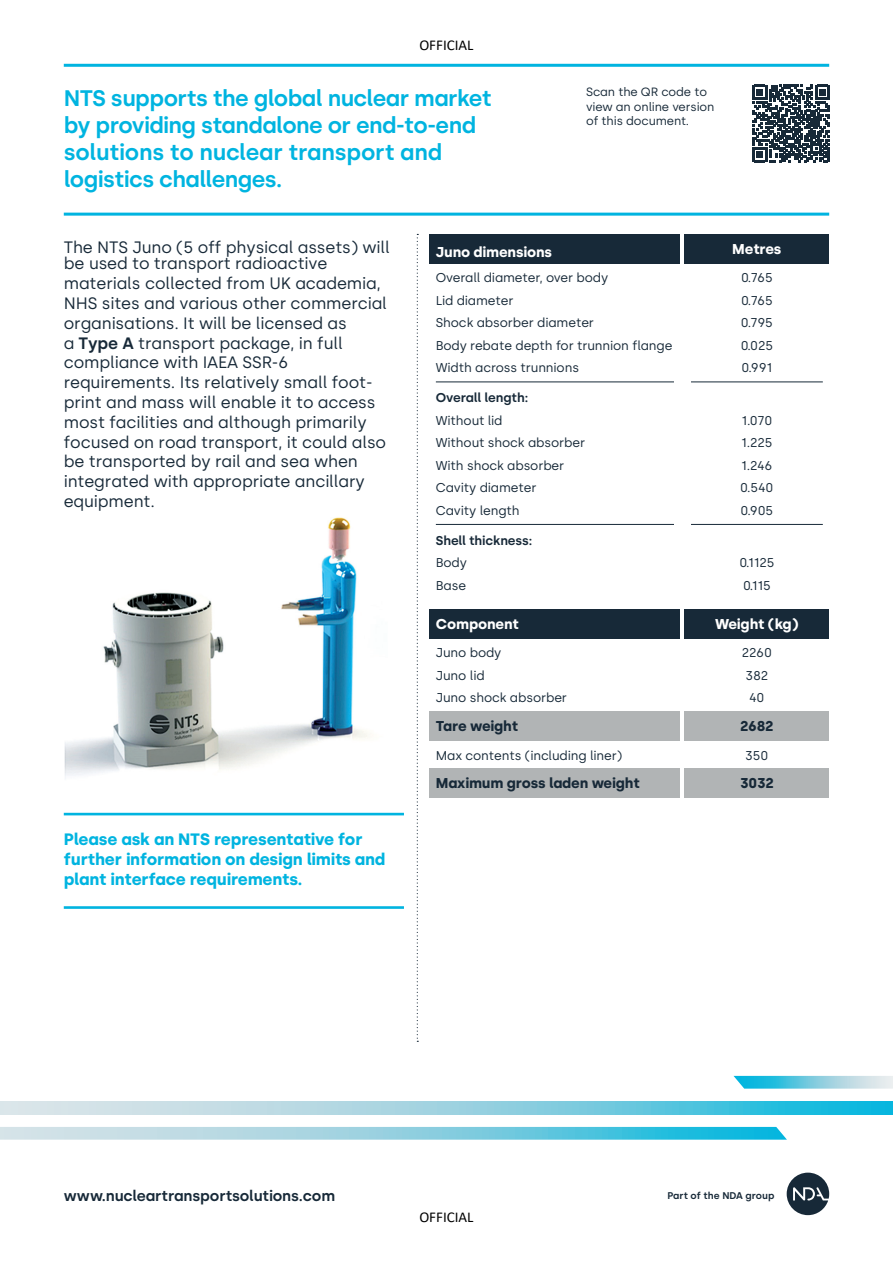
<style>
.page{position:relative;width:893px;height:1263px;background:#fff}
.page>*{position:absolute;margin:0;border:0;box-sizing:border-box;transform-origin:0 0}
.t1{font:600 22.5px/27px "Silka";letter-spacing:-.025em;color:#00b4e0}
.t2{font:16.5px/19.8px "Silka";letter-spacing:-.01em;color:#172938}
.t3{font:700 16.5px/19.8px "Silka";letter-spacing:-.01em;color:#00b4e0}
.t4{font:600 15px "Silka";letter-spacing:-.01em;color:#172938}
.t5{font:15px "Calibri";color:#000}
.t6{font:700 14.25px "Silka";letter-spacing:-.01em;color:#172938}
.t7{font:700 14.25px "Silka";letter-spacing:-.01em;color:#fff}
.t8{font:12.75px/22.5px "Silka";letter-spacing:-.01em;color:#172938}
.t9{font:600 12.75px "Silka";letter-spacing:-.01em;color:#172938}
.t10{font:12px/14.4px "Silka";letter-spacing:-.01em;color:#172938}
.t11{font:600 9.75px "Silka";color:#172938}
.s1{font-weight:600}
</style>
<div class="page">
<img style="left:65px;top:517px;width:303px;height:262px">
<hr style="left:64px;top:813px;width:340px;height:2px;background:#00b4e0">
<hr style="left:64px;top:906px;width:340px;height:3px;background:#00b4e0">
<svg style="left:752px;top:85px;width:78px;height:77px"></svg>
<hr style="left:436px;top:382px;width:238px;height:1px;background:#172938">
<hr style="left:436px;top:524px;width:238px;height:1px;background:#172938">
<div style="left:429px;top:234px;width:251px;height:30px;background:#172938"></div>
<div style="left:429px;top:609px;width:251px;height:30px;background:#172938"></div>
<div style="left:685px;top:234px;width:144px;height:30px;background:#172938"></div>
<div style="left:685px;top:609px;width:144px;height:30px;background:#172938"></div>
<hr style="left:691px;top:382px;width:132px;height:1px;background:#172938">
<hr style="left:691px;top:524px;width:132px;height:1px;background:#172938">
<div style="left:429px;top:711px;width:251px;height:30px;background:#b1b4b5"></div>
<div style="left:429px;top:768px;width:251px;height:30px;background:#b1b4b5"></div>
<div style="left:685px;top:711px;width:144px;height:30px;background:#b1b4b5"></div>
<div style="left:685px;top:768px;width:144px;height:30px;background:#b1b4b5"></div>
<hr style="left:64px;top:213px;width:765px;height:3px;background:#00b4e0">
<hr style="left:64px;top:64px;width:765px;height:3px;background:#00b4e0">
<svg style="left:417px;top:234px;width:1px;height:808px"></svg>
<svg style="left:787px;top:1172px;width:42px;height:43px"></svg>
<svg style="left:0;top:1101px;width:893px;height:13px"></svg>
<svg style="left:733px;top:1076px;width:160px;height:13px"></svg>
<svg style="left:0;top:1127px;width:787px;height:13px"></svg>
<p class="t5" style="left:419px;top:35px;width:56px">OFFICIAL</p>
<h1 class="t1" style="left:64px;top:85px;width:429px">NTS supports the global nuclear market by providing standalone or end-to-end solutions to nuclear transport and logistics challenges.</h1>
<p class="t10" style="left:586px;top:85px;width:130px">Scan the QR code to view an online version of this document.</p>
<p class="t2" style="left:64px;top:239px;width:328px;line-height:16.6px">The NTS Juno (5 off physical assets) will be used to transport radioactive</p>
<p class="t2" style="left:64px;top:273px;width:325px">materials collected from UK academia, NHS sites and various other commercial organisations. It will be licensed as<br>a <span class="s1">Type A</span> transport package, in full compliance with IAEA SSR-6 requirements. Its relatively small foot&shy;print and mass will enable it to access most facilities and although primarily focused on road transport, it could also be transported by rail and sea when integrated with appropriate ancillary equipment.</p>
<p class="t7" style="left:436px;top:243px;width:118px">Juno dimensions</p>
<p class="t8" style="left:436px;top:266px;width:238px">Overall diameter, over body<br>Lid diameter<br>Shock absorber diameter<br>Body rebate depth for trunnion flange<br>Width across trunnions</p>
<p class="t9" style="left:436px;top:390px;width:94px">Overall length:</p>
<p class="t8" style="left:436px;top:409px;width:151px">Without lid<br>Without shock absorber<br>With shock absorber<br>Cavity diameter<br>Cavity length</p>
<p class="t9" style="left:436px;top:533px;width:98px">Shell thickness:</p>
<p class="t8" style="left:436px;top:551px;width:33px">Body<br>Base</p>
<p class="t7" style="left:732px;top:240px;width:51px">Metres</p>
<p class="t8" style="left:741px;top:266px;width:34px;text-align:justify">0.765<br>0.765<br>0.795<br>0.025<br>0.991</p>
<p class="t8" style="left:740px;top:409px;width:35px;text-align:justify">1.070<br>1.225<br>1.246<br>0.540<br>0.905</p>
<p class="t8" style="left:739px;top:551px;width:37px">0.1125<br>0.115</p>
<p class="t3" style="left:64px;top:830px;width:323px">Please ask an NTS representative for further information on design limits and plant interface requirements.</p>
<p class="t7" style="left:436px;top:616px;width:84px">Component</p>
<p class="t8" style="left:436px;top:642px;width:133px">Juno body<br>Juno lid<br>Juno shock absorber</p>
<p class="t6" style="left:436px;top:718px;width:84px">Tare weight</p>
<p class="t8" style="left:436px;top:744px;width:188px">Max contents (including liner)</p>
<p class="t6" style="left:436px;top:774px;width:205px">Maximum gross laden weight</p>
<p class="t7" style="left:715px;top:616px;width:85px">Weight (kg)</p>
<p class="t8" style="left:742px;top:642px;width:32px;text-align:center">2260<br>382<br>40</p>
<p class="t6" style="left:740px;top:718px;width:35px">2682</p>
<p class="t8" style="left:745px;top:744px;width:25px">350</p>
<p class="t6" style="left:740px;top:774px;width:35px">3032</p>
<p class="t4" style="left:64px;top:1186px;width:273px">www.nucleartransportsolutions.com</p>
<p class="t11" style="left:668px;top:1189px;width:108px">Part of the NDA group</p>
<p class="t5" style="left:419px;top:1206px;width:56px">OFFICIAL</p>
</div>
